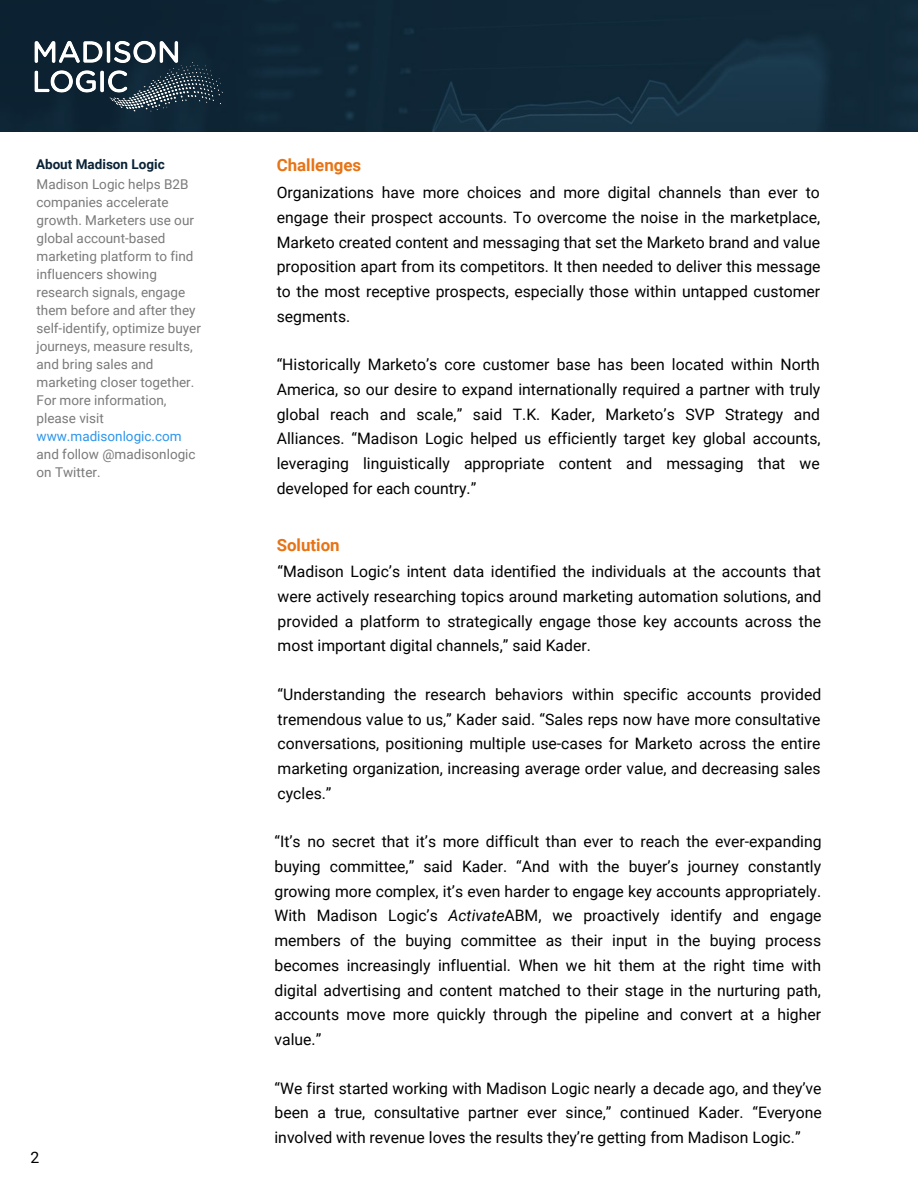
<style>
.page{position:relative;width:918px;height:1188px;background:#fff}
.page>*{position:absolute;margin:0;border:0;box-sizing:border-box;transform-origin:0 0}
.t1{font:700 16.8px "Roboto";color:#e77314}
.t2{font:15.75px/24.8px "Roboto";color:#000;text-align:justify}
.t3{font:13.5px/18px "Roboto";color:#7a7a7a}
.t4{font:13.5px "Roboto";color:#2d95ec}
.t5{font:700 13.5px "Roboto";color:#0a2336}
.s1{font-style:italic}
</style>
<div class="page">
<div style="left:0;top:0;width:918px;height:132px;background:#0a2336"></div>
<img style="left:34px;top:40px;width:189px;height:72px">
<p class="t5" style="left:36px;top:154px;width:130px">About Madison Logic</p>
<p class="t1" style="left:277px;top:153px;width:86px">Challenges</p>
<p class="t3" style="left:37px;top:175px;width:166px">Madison Logic helps B2B companies accelerate growth. Marketers use our global account-based marketing platform to find influencers showing research signals, engage them before and after they self-identify, optimize buyer journeys, measure results, and bring sales and marketing closer together.<br>For more information, please visit</p>
<p class="t4" style="left:37px;top:427px;width:147px">www.madisonlogic.com</p>
<p class="t3" style="left:37px;top:445px;width:161px">and follow @madisonlogic on Twitter.</p>
<p class="t2" style="left:277px;top:179px;width:545px">Organizations have more choices and more digital channels than ever to engage their prospect accounts. To overcome the noise in the marketplace, Marketo created content and messaging that set the Marketo brand and value proposition apart from its competitors. It then needed to deliver this message to the most receptive prospects, especially those within untapped customer segments.</p>
<p class="t2" style="left:277px;top:352px;width:545px">“Historically Marketo’s core customer base has been located within North America, so our desire to expand internationally required a partner with truly global reach and scale,” said T.K. Kader, Marketo’s SVP Strategy and Alliances. “Madison Logic helped us efficiently target key global accounts, leveraging linguistically appropriate content and messaging that we developed for each country.”</p>
<p class="t1" style="left:277px;top:534px;width:64px">Solution</p>
<p class="t2" style="left:278px;top:559px;width:545px">“Madison Logic’s intent data identified the individuals at the accounts that were actively researching topics around marketing automation solutions, and provided a platform to strategically engage those key accounts across the most important digital channels,” said Kader.</p>
<p class="t2" style="left:278px;top:681px;width:545px">“Understanding the research behaviors within specific accounts provided tremendous value to us,” Kader said. “Sales reps now have more consultative conversations, positioning multiple use-cases for Marketo across the entire marketing organization, increasing average order value, and decreasing sales cycles.”</p>
<p class="t2" style="left:30px;top:1145px;width:10px">2</p>
<p class="t2" style="left:274px;top:829px;width:549px">“It’s no secret that it’s more difficult than ever to reach the ever-expanding buying committee,” said Kader. “And with the buyer’s journey constantly growing more complex, it’s even harder to engage key accounts appropriately.<br>With Madison Logic’s <span class="s1">Activate</span>ABM, we proactively identify and engage members of the buying committee as their input in the buying process becomes increasingly influential. When we hit them at the right time with digital advertising and content matched to their stage in the nurturing path, accounts move more quickly through the pipeline and convert at a higher value.”</p>
<p class="t2" style="left:275px;top:1075px;width:549px">“We first started working with Madison Logic nearly a decade ago, and they’ve been a true, consultative partner ever since,” continued Kader. “Everyone involved with revenue loves the results they’re getting from Madison Logic.”</p>
</div>
